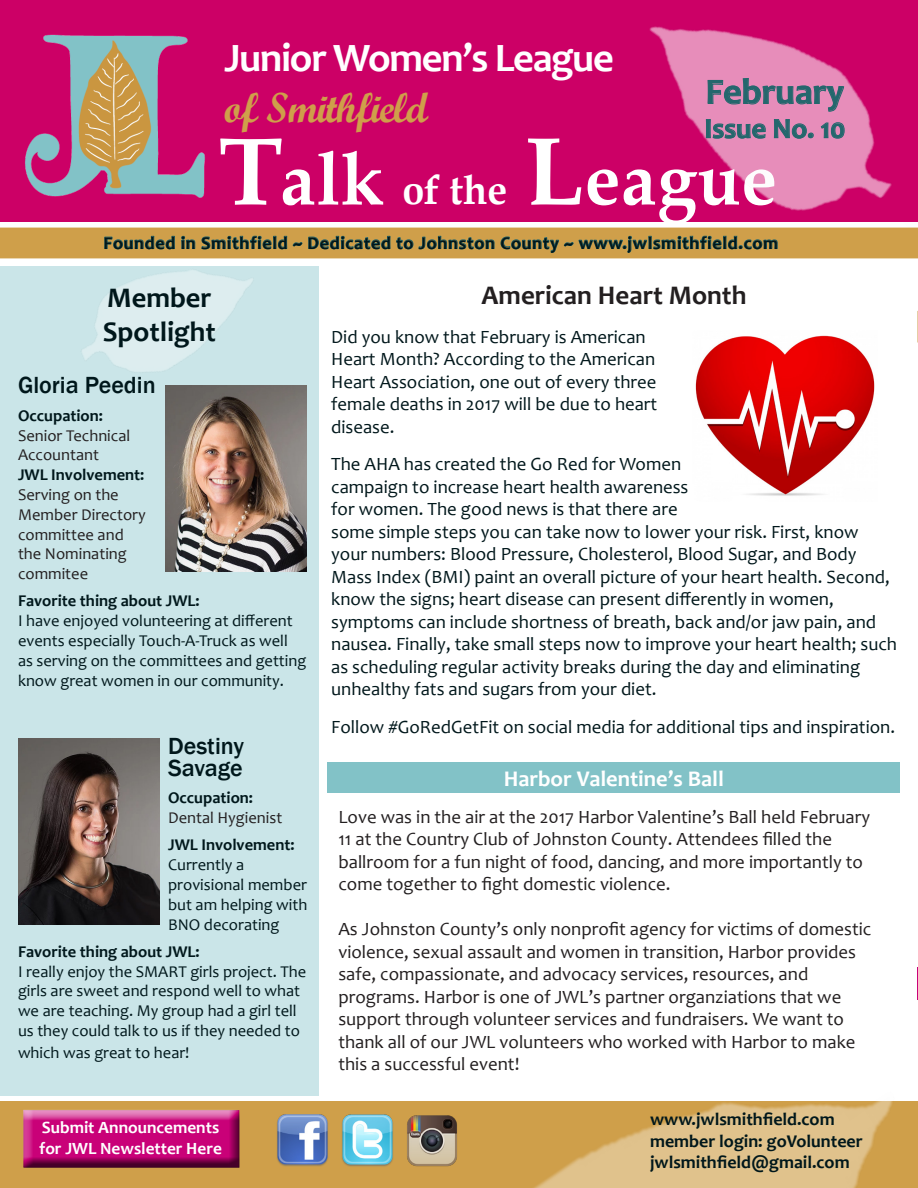
<style>
.page{position:relative;width:918px;height:1188px;background:#fff}
.page>*{position:absolute;margin:0;border:0;box-sizing:border-box;transform-origin:0 0}
.t1{font:700 74.25px "Book Antiqua";letter-spacing:.01em;color:#fff;scale:.96 1}
.t2{font:42px "Script MT Bold";letter-spacing:-.03em;color:#cf9f4a}
.t3{font:700 41.4px "Book Antiqua";color:#fff;scale:.96 1}
.t4{font:700 40.5px "Candara";letter-spacing:-.03em;color:#fff}
.t5{font:700 36px "Candara";color:#24676d}
.t6{font:700 28.5px/34.2px "Candara";color:#00171b}
.t7{font:700 28.5px "Candara";color:#24676d}
.t8{font:700 27px "Candara";color:#231f20}
.t9{font:500 24px/21.6px "Franklin Gothic";color:#00171b}
.t10{font:700 22.5px "Candara";color:#fff}
.t11{font:18.75px/22.5px "Candara";color:#00171b}
.t12{font:18.75px/22.5px "Candara";color:#231f20}
.t13{font:700 18px "Candara";letter-spacing:.04em;color:#00171b}
.t14{font:700 18px/21.6px "Candara";color:#00171b}
.t15{font:700 17.25px/20.7px "Candara";color:#fff}
.t16{font:16.5px/19.8px "Candara";color:#00171b}
.t17{font:16.5px/19.8px "Candara";color:#231f20}
.s1{font-size:96.75px}
.s2{font-size:74.25px}
.s3{font-weight:700;color:#00171b}
.s4{font-weight:700}
</style>
<div class="page">
<div style="left:0;top:0;width:918px;height:221px;background:#c06"></div>
<img style="left:530px;top:26px;width:388px;height:317px">
<svg style="left:707px;top:78px;width:137px;height:34px;background:#c987ae"></svg>
<svg style="left:706px;top:119px;width:60px;height:20px"></svg>
<svg style="left:774px;top:119px;width:40px;height:20px"></svg>
<svg style="left:820px;top:122px;width:25px;height:17px"></svg>
<div style="left:0;top:228px;width:918px;height:30px;background:#cf9f4a"></div>
<svg style="left:310px;top:236px;width:468px;height:17px"></svg>
<div style="left:0;top:266px;width:319px;height:830px;background:#cae5e8"></div>
<div style="left:0;top:1102px;width:229px;height:86px;background:#cf9f4a"></div>
<img style="left:14px;top:221px;width:296px;height:255px">
<img style="left:229px;top:967px;width:689px;height:221px">
<img style="left:25px;top:34px;width:180px;height:164px">
<hr style="left:917px;top:968px;width:1px;height:32px;background:#c90178">
<div style="left:23px;top:1107px;width:219px;height:58px;background:#cf9f4a"></div>
<div style="left:23px;top:1110px;width:219px;height:59px;background:#231f20;opacity:.75"></div>
<svg style="left:916px;top:1170px;width:2px;height:18px"></svg>
<img style="left:403px;top:1112px;width:57px;height:57px">
<img style="left:340px;top:1114px;width:54px;height:53px">
<img style="left:276px;top:1114px;width:53px;height:53px">
<img style="left:18px;top:738px;width:141px;height:186px">
<img style="left:166px;top:385px;width:141px;height:186px">
<img style="left:692px;top:331px;width:185px;height:165px">
<div style="left:328px;top:762px;width:572px;height:31px;background:#82c2c7"></div>
<p class="t4" style="left:224px;top:33px;width:391px">Junior Women’s League</p>
<p class="t2" style="left:224px;top:82px;width:205px">of Smithfield</p>
<p class="t5" style="left:706px;top:69px;width:140px">February</p>
<p class="t7" style="left:704px;top:111px;width:143px">Issue No. 10</p>
<p class="t3" style="left:219px;top:162px;width:302px"><span class="s1">T</span><span class="s2">alk</span> of the</p>
<p class="t1" style="left:525px;top:129px;width:264px"><span class="s1">L</span>eague</p>
<p class="t13" style="left:104px;top:231px;width:676px">Founded in Smithfield ~ Dedicated to Johnston County ~ www.jwlsmithfield.com</p>
<p class="t6" style="left:103px;top:280px;width:115px">Member<br>Spotlight</p>
<p class="t8" style="left:482px;top:278px;width:267px">American Heart Month</p>
<p class="t11" style="left:331px;top:325px;width:328px">Did you know that February is American Heart Month? According to the American Heart Association, one out of every three female deaths in 2017 will be due to heart disease.</p>
<p class="t11" style="left:331px;top:453px;width:567px">The AHA has created the Go Red for Women<br>campaign to increase heart health awareness<br>for women. The good news is that there are<br>some simple steps you can take now to lower your risk. First, know your numbers: Blood Pressure, Cholesterol, Blood Sugar, and Body Mass Index (BMI) paint an overall picture of your heart health. Second, know the signs; heart disease can present differently in women, symptoms can include shortness of breath, back and/or jaw pain, and nausea. Finally, take small steps now to improve your heart health; such as scheduling regular activity breaks during the day and eliminating unhealthy fats and sugars from your diet.</p>
<p class="t11" style="left:331px;top:715px;width:565px">Follow #GoRedGetFit on social media for additional tips and inspiration.</p>
<p class="t9" style="left:18px;top:375px;width:139px">Gloria Peedin</p>
<p class="t17" style="left:18px;top:405px;width:129px"><span class="s3">Occupation:<br></span>Senior Technical<br>Accountant<br><span class="s3">JWL Involvement:<br></span>Serving on the<br>Member Directory committee and the Nominating commitee</p>
<p class="t16" style="left:18px;top:591px;width:290px"><span class="s4">Favorite thing about JWL:<br></span>I have enjoyed volunteering at different events especially Touch-A-Truck as well as serving on the committees and getting know great women in our community.</p>
<p class="t9" style="left:168px;top:736px;width:77px">Destiny<br>Savage</p>
<p class="t17" style="left:168px;top:788px;width:116px"><span class="s3">Occupation:<br></span>Dental Hygienist</p>
<p class="t16" style="left:168px;top:835px;width:141px"><span class="s4">JWL Involvement:<br></span>Currently a provisional member but am helping with<br>BNO decorating</p>
<p class="t16" style="left:18px;top:941px;width:290px"><span class="s4">Favorite thing about JWL:<br></span>I really enjoy the SMART girls project. The girls are sweet and respond well to what we are teaching. My group had a girl tell us they could talk to us if they needed to</p>
<p class="t16" style="left:18px;top:1042px;width:173px">which was great to hear!</p>
<p class="t10" style="left:504px;top:764px;width:222px">Harbor Valentine’s Ball</p>
<p class="t12" style="left:338px;top:805px;width:533px">Love was in the air at the 2017 Harbor Valentine’s Ball held February 11 at the Country Club of Johnston County. Attendees filled the ballroom for a fun night of food, dancing, and more importantly to come together to fight domestic violence.</p>
<p class="t12" style="left:338px;top:918px;width:534px">As Johnston County’s only nonprofit agency for victims of domestic violence, sexual assault and women in transition, Harbor provides safe, compassionate, and advocacy services, resources, and programs. Harbor is one of JWL’s partner organziations that we support through volunteer services and fundraisers. We want to thank all of our JWL volunteers who worked with Harbor to make this a successful event!</p>
<p class="t15" style="left:39px;top:1117px;width:184px">Submit Announcements for JWL Newsletter Here</p>
<p class="t14" style="left:650px;top:1108px;width:186px">www.jwlsmithfield.com</p>
<p class="t14" style="left:650px;top:1130px;width:214px">member login: goVolunteer jwlsmithfield@gmail.com</p>
</div>
